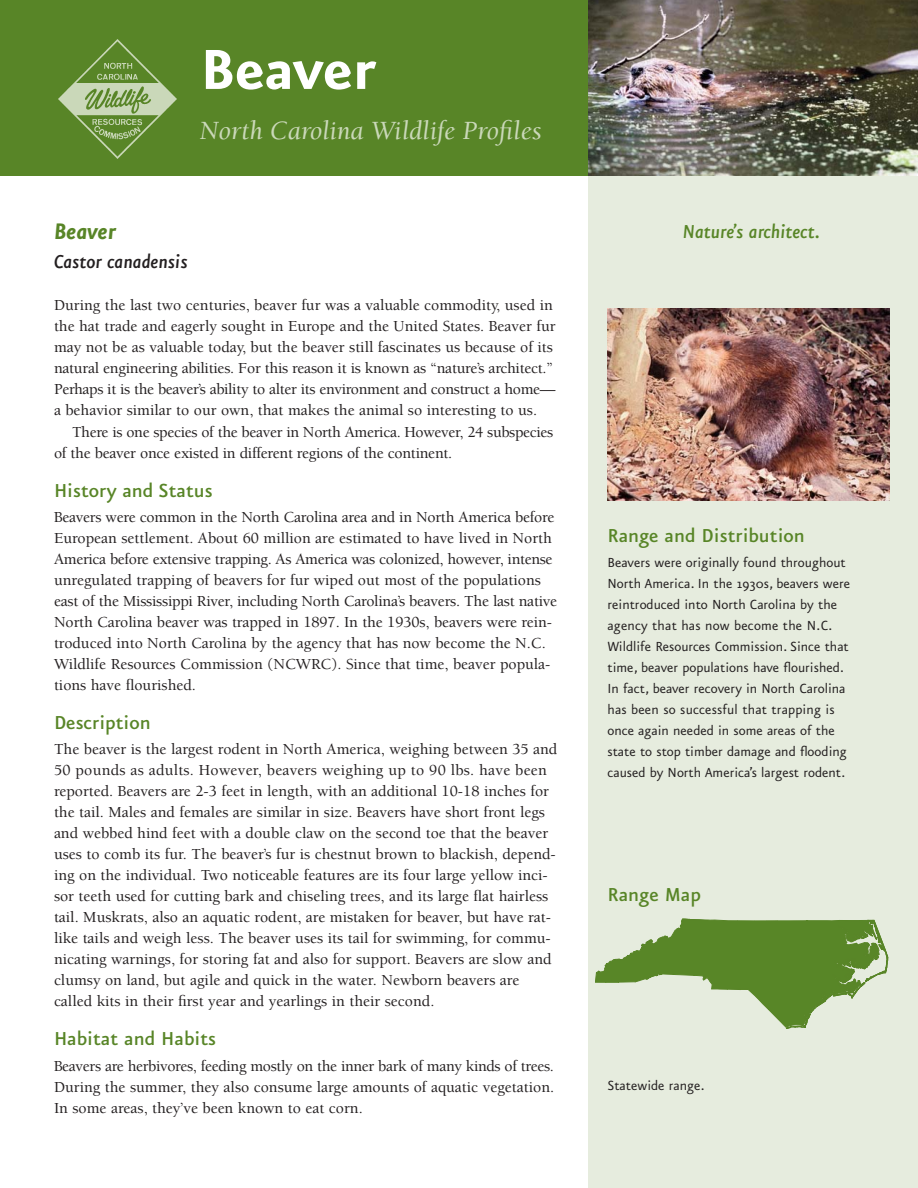
<style>
.page{position:relative;width:918px;height:1188px;background:#fff}
.page>*{position:absolute;margin:0;border:0;box-sizing:border-box;transform-origin:0 0}
.t1{font:700 67.5px "Eureka Sans";color:#fff}
.t2{font:italic 27px "Berkeley";color:#cad8b9}
.t3{font:italic 700 27px "Eureka Sans";color:#588527}
.t4{font:500 22.5px "Eureka Sans";color:#588527}
.t5{font:italic 500 22.5px "Eureka Sans";color:#588527}
.t6{font:italic 500 22.5px "Eureka Sans";color:#231f20}
.t7{font:500 15.75px/21px "Berkeley";color:#231f20}
.t8{font:15.75px/21px "Eureka Sans";color:#231f20}
.t9{font:500 15.75px/21.8px "Berkeley";letter-spacing:-.02em;color:#231f20}
</style>
<div class="page">
<div style="left:588px;top:114px;width:330px;height:1074px;background:#e6ecde"></div>
<div style="left:0;top:0;width:918px;height:176px;background:#588527"></div>
<img style="left:58px;top:39px;width:119px;height:119px">
<img style="left:588px;top:0;width:330px;height:176px">
<img style="left:608px;top:308px;width:281px;height:193px">
<svg style="left:595px;top:919px;width:293px;height:110px"></svg>
<h1 class="t1" style="left:200px;top:46px;width:178px">Beaver</h1>
<h2 class="t2" style="left:200px;top:120px;width:343px">North Carolina Wildlife Profiles</h2>
<h2 class="t3" style="left:54px;top:221px;width:63px">Beaver</h2>
<h3 class="t6" style="left:54px;top:253px;width:135px">Castor canadensis</h3>
<p class="t7" style="left:54px;top:296px;width:503px">During the last two centuries, beaver fur was a valuable commodity, used in the hat trade and eagerly sought in Europe and the United States. Beaver fur may not be as valuable today, but the beaver still fascinates us because of its natural engineering abilities. For this reason it is known as “nature’s architect.” Perhaps it is the beaver’s ability to alter its environment and construct a home— a behavior similar to our own, that makes the animal so interesting to us.</p>
<p class="t9" style="left:54px;top:422px;width:501px;text-indent:18px">There is one species of the beaver in North America. However, 24 subspecies of the beaver once existed in different regions of the continent.</p>
<h3 class="t4" style="left:54px;top:483px;width:160px">History and Status</h3>
<p class="t7" style="left:54px;top:508px;width:505px">Beavers were common in the North Carolina area and in North America before Euro pean settlement. About 60 million are estimated to have lived in North America before extensive trapping. As America was colonized, however, intense unregulated trapping of beavers for fur wiped out most of the populations east of the Mississippi River, including North Carolina’s beavers. The last native North Carolina beaver was trapped in 1897. In the 1930s, beavers were rein&shy;troduced into North Carolina by the agency that has now become the N.C.<br>Wildlife Resources Commission (NCWRC). Since that time, beaver popula&shy;tions have flourished.</p>
<h3 class="t4" style="left:54px;top:715px;width:98px">Description</h3>
<p class="t7" style="left:54px;top:740px;width:505px">The beaver is the largest rodent in North America, weighing between 35 and 50 pounds as adults. However, beavers weighing up to 90 lbs. have been reported. Beavers are 2-3 feet in length, with an additional 10-18 inches for the tail. Males and females are similar in size. Beavers have short front legs and webbed hind feet with a double claw on the second toe that the beaver uses to comb its fur. The beaver’s fur is chestnut brown to blackish, depend&shy;ing on the individual. Two noticeable features are its four large yellow inci&shy;sor teeth used for cutting bark and chiseling trees, and its large flat hairless tail. Muskrats, also an aquatic rodent, are mistaken for beaver, but have rat&shy;like tails and weigh less. The beaver uses its tail for swimming, for commu&shy;nicating warnings, for storing fat and also for support. Beavers are slow and clumsy on land, but agile and quick in the water. Newborn beavers are called kits in their first year and yearlings in their second.</p>
<h3 class="t4" style="left:54px;top:1031px;width:164px">Habitat and Habits</h3>
<p class="t7" style="left:54px;top:1057px;width:502px;text-align:justify">Beavers are herbivores, feeding mostly on the inner bark of many kinds of trees.<br>During the summer, they also consume large amounts of aquatic vegetation.<br>In some areas, they’ve been known to eat corn.</p>
<h3 class="t5" style="left:683px;top:224px;width:139px">Nature’s architect.</h3>
<h3 class="t4" style="left:608px;top:527px;width:199px">Range and Distribution</h3>
<p class="t8" style="left:608px;top:554px;width:244px">Beavers were originally found throughout North America. In the 1930s, beavers were reintroduced into North Carolina by the agency that has now become the N.C.<br>Wildlife Resources Commission. Since that time, beaver populations have flourished.<br>In fact, beaver recovery in North Carolina has been so successful that trapping is once again needed in some areas of the state to stop timber damage and flooding caused by North America’s largest rodent.</p>
<h3 class="t4" style="left:608px;top:887px;width:95px">Range Map</h3>
<p class="t8" style="left:608px;top:1077px;width:99px">Statewide range.</p>
</div>
